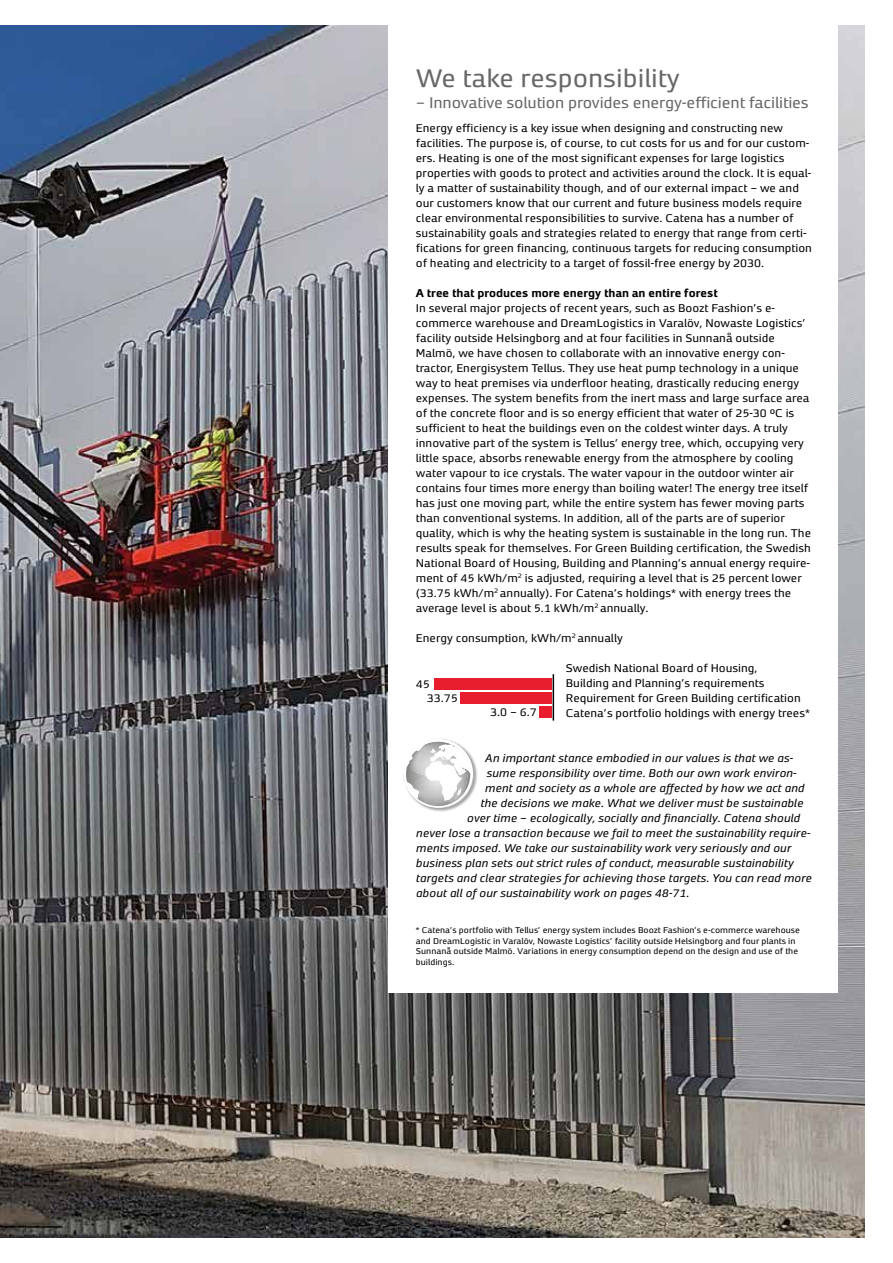
<style>
.page{position:relative;width:893px;height:1263px;background:#fff}
.page>*{position:absolute;margin:0;border:0;box-sizing:border-box;transform-origin:0 0}
.t1{font:27px "Hall";color:#666967}
.t2{font:16.5px "Hall";letter-spacing:-.01em;color:#666967}
.t3{font:12px/15px "Hall";color:#000}
.t4{font:italic 12px "Hall";color:#000}
.t5{font:700 12px "Hall";color:#000}
.t6{font:9px/10.5px "Hall";color:#000}
</style>
<div class="page">
<img style="left:0;top:26px;width:864px;height:1211px">
<div style="left:388px;top:0;width:450px;height:992px;background:#fff"></div>
<div style="left:403px;top:738px;width:75px;height:75px;background:#000;opacity:.5"></div>
<div style="left:404px;top:739px;width:69px;height:69px;border:3px solid #fff;border-radius:50%"></div>
<div style="left:435px;top:678px;width:117px;height:12px;background:#e81e2f"></div>
<div style="left:460px;top:692px;width:92px;height:12px;background:#e81e2f"></div>
<div style="left:540px;top:706px;width:12px;height:12px;background:#e81e2f"></div>
<hr style="left:553px;top:674px;width:1px;height:46px;background:#000">
<img style="left:413px;top:800px;width:53px;height:6px">
<svg style="left:406px;top:742px;width:64px;height:58px"></svg>
<img style="left:425px;top:759px;width:40px;height:17px">
<img style="left:443px;top:759px;width:23px;height:14px">
<img style="left:426px;top:761px;width:31px;height:16px">
<h1 class="t1" style="left:416px;top:64px;width:265px">We take responsibility</h1>
<h2 class="t2" style="left:416px;top:94px;width:394px">– Innovative solution provides energy-efficient facilities</h2>
<p class="t3" style="left:416px;top:121px;width:398px">Energy efficiency is a key issue when designing and constructing new facilities. The purpose is, of course, to cut costs for us and for our custom&shy;ers. Heating is one of the most significant expenses for large logistics properties with goods to protect and activities around the clock. It is equal&shy;ly a matter of sustainability though, and of our external impact – we and our customers know that our current and future business models require clear environmental responsibilities to survive. Catena has a number of sustainability goals and strategies related to energy that range from certi&shy;fications for green financing, continuous targets for reducing consumption of heating and electricity to a target of fossil-free energy by 2030.</p>
<p class="t5" style="left:416px;top:287px;width:303px">A tree that produces more energy than an entire forest</p>
<p class="t3" style="left:416px;top:301px;width:397px">In several major projects of recent years, such as Boozt Fashion’s e&shy;commerce warehouse and DreamLogistics in Varalöv, Nowaste Logistics’ facility outside Helsingborg and at four facilities in Sunnanå outside Malmö, we have chosen to collaborate with an innovative energy con&shy;tractor, Energisystem Tellus. They use heat pump technology in a unique way to heat premises via underfloor heating, drastically reducing energy expenses. The system benefits from the inert mass and large surface area of the concrete floor and is so energy efficient that water of 25-30 °C is sufficient to heat the buildings even on the coldest winter days. A truly innovative part of the system is Tellus’ energy tree, which, occupying very little space, absorbs renewable energy from the atmosphere by cooling water vapour to ice crystals. The water vapour in the outdoor winter air contains four times more energy than boiling water! The energy tree itself has just one moving part, while the entire system has fewer moving parts than conventional systems. In addition, all of the parts are of superior quality, which is why the heating system is sustainable in the long run. The results speak for themselves. For Green Building certification, the Swedish National Board of Housing, Building and Planning’s annual energy require&shy;ment of 45 kWh/m<sup>2</sup> is adjusted, requiring a level that is 25 percent lower (33.75 kWh/m<sup>2</sup> annually). For Catena’s holdings* with energy trees the average level is about 5.1 kWh/m<sup>2</sup> annually.</p>
<p class="t3" style="left:416px;top:631px;width:208px">Energy consumption, kWh/m<sup>2</sup> annually</p>
<p class="t3" style="left:566px;top:661px;width:245px">Swedish National Board of Housing,<br>Building and Planning’s requirements Requirement for Green Building certification Catena’s portfolio holdings with energy trees*</p>
<p class="t4" style="left:485px;top:752px;width:310px">An important stance embodied in our values is that we as-</p>
<p class="t4" style="left:486px;top:767px;width:312px">sume responsibility over time. Both our own work environ-</p>
<p class="t4" style="left:485px;top:782px;width:321px">ment and society as a whole are affected by how we act and</p>
<p class="t4" style="left:480px;top:797px;width:325px">the decisions we make. What we deliver must be sustainable</p>
<p class="t4" style="left:467px;top:812px;width:335px">over time – ecologically, socially and financially. Catena should</p>
<p class="t4" style="left:416px;top:827px;width:396px">never lose a transaction because we fail to meet the sustainability require-</p>
<p class="t4" style="left:416px;top:842px;width:377px">ments imposed. We take our sustainability work very seriously and our</p>
<p class="t4" style="left:416px;top:857px;width:379px">business plan sets out strict rules of conduct, measurable sustainability</p>
<p class="t4" style="left:416px;top:872px;width:398px">targets and clear strategies for achieving those targets. You can read more</p>
<p class="t4" style="left:416px;top:887px;width:275px">about all of our sustainability work on pages 48-71.</p>
<p class="t6" style="left:416px;top:925px;width:386px">* Catena’s portfolio with Tellus’ energy system includes Boozt Fashion’s e-commerce warehouse and DreamLogistic in Varalöv, Nowaste Logistics’ facility outside Helsingborg and four plants in Sunnanå outside Malmö. Variations in energy consumption depend on the design and use of the buildings.</p>
<p class="t3" style="left:416px;top:677px;width:15px">45</p>
<p class="t3" style="left:427px;top:690px;width:32px">33.75</p>
<p class="t3" style="left:490px;top:705px;width:48px">3.0 – 6.7</p>
</div>
